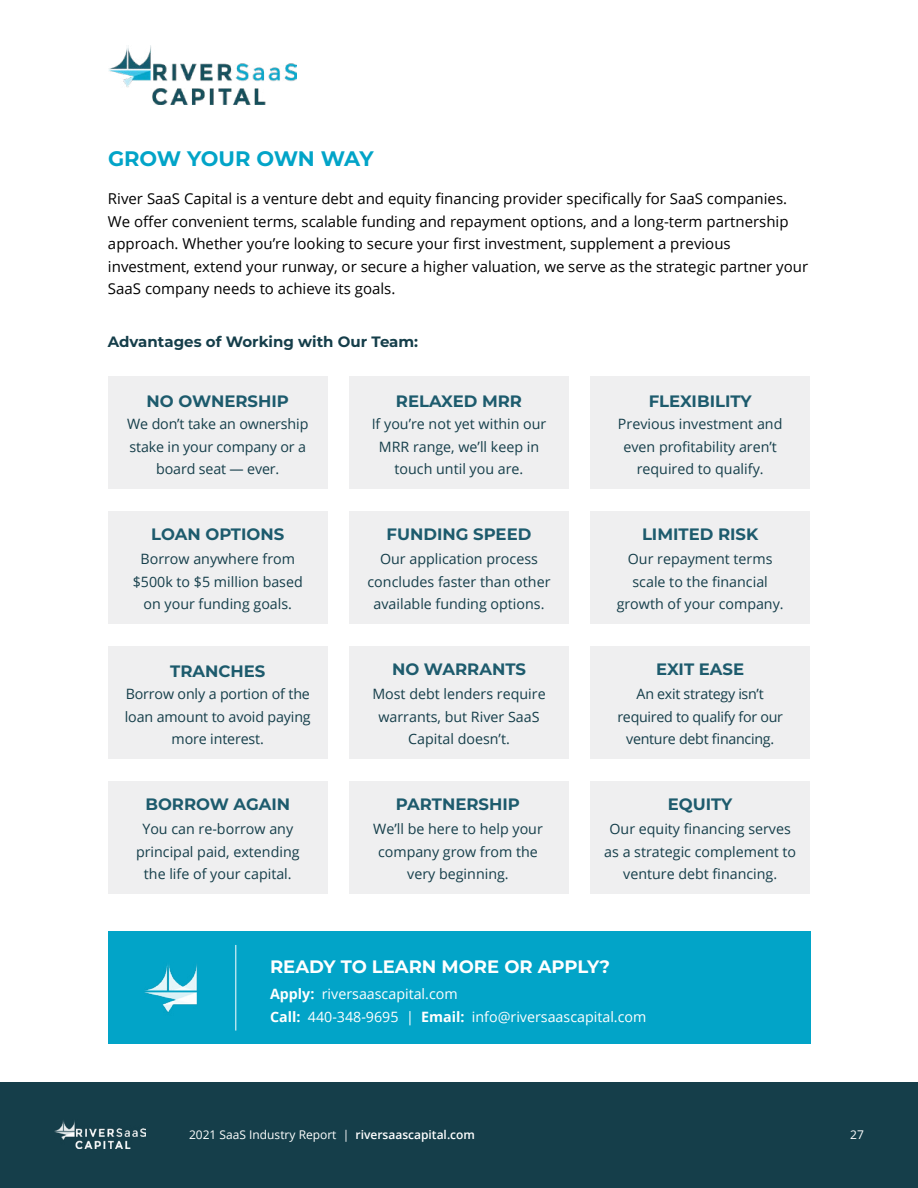
<style>
.page{position:relative;width:918px;height:1188px;background:#fff}
.page>*{position:absolute;margin:0;border:0;box-sizing:border-box;transform-origin:0 0}
.t1{font:700 21px "Montserrat";letter-spacing:-.02em;color:#02a4c8}
.t2{font:700 18px "Montserrat";color:#fff}
.t3{font:700 16.5px "Montserrat";color:#1d5b6d}
.t4{font:15px/22.5px "Open Sans";color:#000}
.t5{font:700 15px "Montserrat";color:#153e4a}
.t6{font:14.25px/22.5px "Open Sans";color:#153e4a;text-align:center}
.t7{font:14.25px/22.5px "Open Sans";color:#fff}
.t8{font:14.25px/22.5px "Open Sans";letter-spacing:-.02em;color:#153e4a;text-align:center}
.t9{font:12px "Open Sans";color:#fff}
.s1{font-weight:700}
.s2{font-weight:600}
</style>
<div class="page">
<div style="left:0;top:1082px;width:918px;height:106px;background:#153e4a"></div>
<img style="left:54px;top:1120px;width:91px;height:28px">
<div style="left:108px;top:932px;width:703px;height:112px;background:#02a4c8"></div>
<div style="left:108px;top:376px;width:220px;height:113px;background:#efeff0"></div>
<div style="left:108px;top:511px;width:220px;height:113px;background:#efeff0"></div>
<div style="left:108px;top:646px;width:220px;height:113px;background:#efeff0"></div>
<div style="left:108px;top:781px;width:220px;height:113px;background:#efeff0"></div>
<div style="left:349px;top:376px;width:220px;height:113px;background:#efeff0"></div>
<div style="left:349px;top:511px;width:220px;height:113px;background:#efeff0"></div>
<div style="left:349px;top:646px;width:220px;height:113px;background:#efeff0"></div>
<div style="left:349px;top:781px;width:220px;height:113px;background:#efeff0"></div>
<div style="left:590px;top:376px;width:220px;height:113px;background:#efeff0"></div>
<div style="left:590px;top:511px;width:220px;height:113px;background:#efeff0"></div>
<div style="left:590px;top:646px;width:220px;height:113px;background:#efeff0"></div>
<div style="left:590px;top:781px;width:220px;height:113px;background:#efeff0"></div>
<img style="left:144px;top:964px;width:53px;height:49px">
<hr style="left:235px;top:945px;width:1px;height:86px;background:#fff">
<img style="left:109px;top:46px;width:187px;height:58px">
<h1 class="t1" style="left:108px;top:144px;width:267px">GROW YOUR OWN WAY</h1>
<p class="t4" style="left:108px;top:187px;width:702px">River SaaS Capital is a venture debt and equity financing provider specifically for SaaS companies.<br>We offer convenient terms, scalable funding and repayment options, and a long-term partnership approach. Whether you’re looking to secure your first investment, supplement a previous investment, extend your runway, or secure a higher valuation, we serve as the strategic partner your SaaS company needs to achieve its goals.</p>
<p class="t5" style="left:108px;top:330px;width:312px">Advantages of Working with Our Team:</p>
<p class="t3" style="left:147px;top:389px;width:144px">NO OWNERSHIP</p>
<p class="t6" style="left:127px;top:412px;width:183px">We don’t take an ownership stake in your company or a board seat — ever.</p>
<p class="t3" style="left:151px;top:522px;width:135px">LOAN OPTIONS</p>
<p class="t6" style="left:133px;top:547px;width:172px">Borrow anywhere from $500k to $5 million based on your funding goals.</p>
<p class="t3" style="left:170px;top:659px;width:97px">TRANCHES</p>
<p class="t6" style="left:125px;top:682px;width:187px">Borrow only a portion of the loan amount to avoid paying more interest.</p>
<p class="t3" style="left:145px;top:792px;width:146px">BORROW AGAIN</p>
<p class="t6" style="left:136px;top:817px;width:165px">You can re-borrow any principal paid, extending the life of your capital.</p>
<p class="t3" style="left:396px;top:389px;width:128px">RELAXED MRR</p>
<p class="t6" style="left:372px;top:412px;width:176px">If you’re not yet within our<br>MRR range, we’ll keep in touch until you are.</p>
<p class="t3" style="left:387px;top:522px;width:146px">FUNDING SPEED</p>
<p class="t6" style="left:368px;top:547px;width:184px">Our application process concludes faster than other available funding options.</p>
<p class="t3" style="left:392px;top:657px;width:135px">NO WARRANTS</p>
<p class="t6" style="left:372px;top:682px;width:175px">Most debt lenders require warrants, but River SaaS<br>Capital doesn’t.</p>
<p class="t3" style="left:396px;top:792px;width:126px">PARTNERSHIP</p>
<p class="t6" style="left:373px;top:817px;width:171px">We’ll be here to help your company grow from the very beginning.</p>
<p class="t3" style="left:649px;top:389px;width:104px">FLEXIBILITY</p>
<p class="t6" style="left:618px;top:412px;width:166px">Previous investment and even profitability aren’t required to qualify.</p>
<p class="t3" style="left:642px;top:522px;width:118px">LIMITED RISK</p>
<p class="t6" style="left:617px;top:547px;width:169px">Our repayment terms scale to the financial growth of your company.</p>
<p class="t3" style="left:656px;top:657px;width:89px">EXIT EASE</p>
<p class="t8" style="left:617px;top:682px;width:167px">An exit strategy isn’t required to qualify for our venture debt financing.</p>
<p class="t3" style="left:668px;top:792px;width:66px">EQUITY</p>
<p class="t6" style="left:604px;top:817px;width:193px">Our equity financing serves as a strategic complement to venture debt financing.</p>
<p class="t2" style="left:270px;top:953px;width:341px">READY TO LEARN MORE OR APPLY?</p>
<p class="t7" style="left:270px;top:982px;width:378px"><span class="s1">Apply:</span> riversaascapital.com<br><span class="s1">Call:</span> 440-348-9695 | <span class="s1">Email:</span> info@riversaascapital.com</p>
<p class="t9" style="left:189px;top:1126px;width:288px">2021 SaaS Industry Report | <span class="s2">riversaascapital.com</span></p>
<p class="t9" style="left:850px;top:1127px;width:15px">27</p>
</div>
